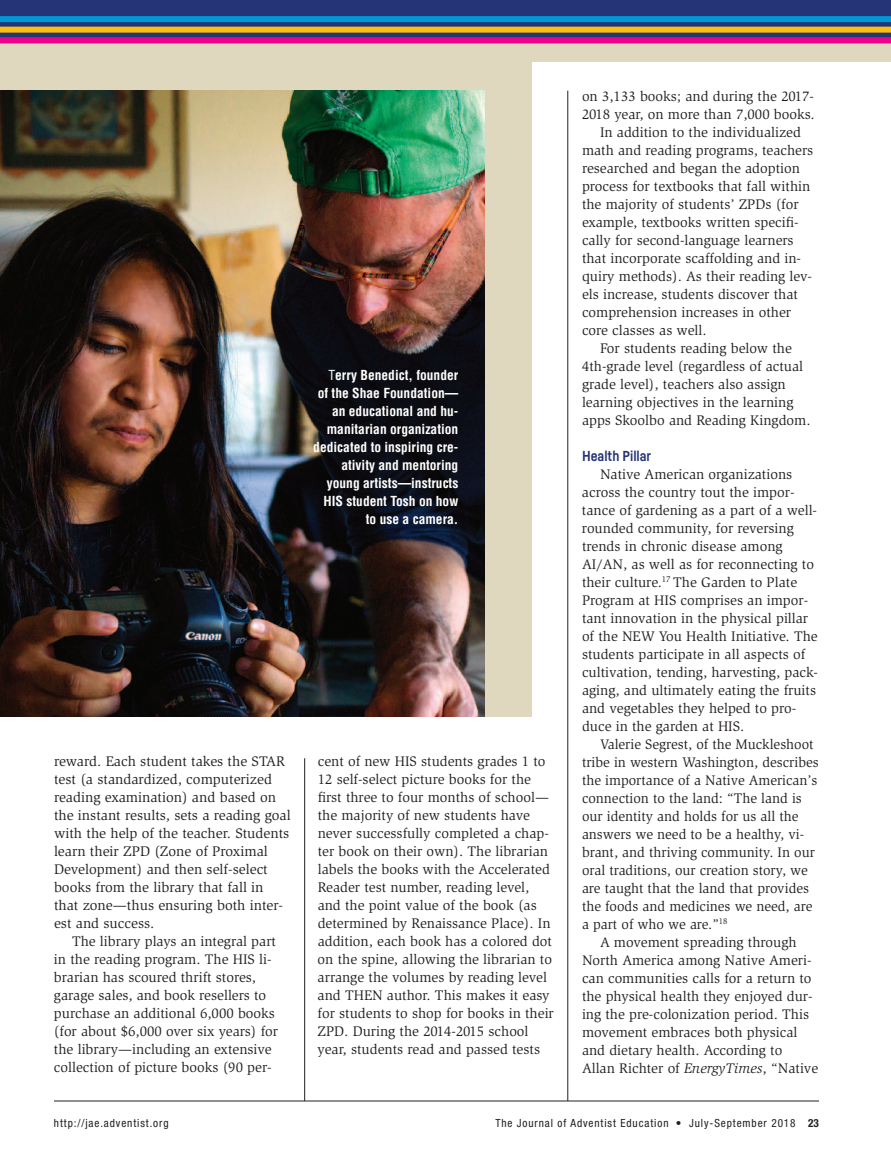
<style>
.page{position:relative;width:891px;height:1161px;background:#fff}
.page>*{position:absolute;margin:0;border:0;box-sizing:border-box;transform-origin:0 0}
.t1{font:14.25px/18px "Slimbach Std";color:#231f20}
.t2{font:700 14.25px "Fabrikat";color:#253477}
.t3{font:700 condensed 13.5px/18px "Helvetica";color:#fff;text-align:right}
.t4{font:condensed 11.25px "Helvetica Neue";letter-spacing:.08em;color:#231f20}
.t5{font:700 condensed 11.25px "Helvetica Neue";color:#231f20}
.s1{font-weight:400}
.s2{font-style:italic}
</style>
<div class="page">
<hr style="left:304px;top:758px;width:1px;height:343px;background:#231f20">
<hr style="left:568px;top:91px;width:1px;height:1010px;background:#231f20">
<hr style="left:54px;top:1101px;width:765px;height:1px;background:#231f20">
<div style="left:0;top:0;width:891px;height:49px;background:#253477"></div>
<div style="left:0;top:40px;width:891px;height:22px;background:#dfd8be"></div>
<div style="left:0;top:16px;width:891px;height:6px;background:#0099d8"></div>
<div style="left:0;top:27px;width:891px;height:6px;background:#fdbe12"></div>
<div style="left:0;top:37px;width:891px;height:6px;background:#ed028c"></div>
<div style="left:0;top:54px;width:531px;height:663px;background:#dfd8be"></div>
<img style="left:0;top:90px;width:485px;height:627px">
<p class="t3" style="left:313px;top:367px;width:147px"><span class="s1">T</span>erry Benedict, founder<br>of the Shae Foundation— an educational and hu&shy;manitarian organization dedicated to inspiring cre&shy;ativity and mentoring young artists—instructs<br>HIS student Tosh on how to use a camera.</p>
<p class="t1" style="left:54px;top:753px;width:238px">reward. Each student takes the STAR test (a standardized, computerized reading examination) and based on the instant results, sets a reading goal with the help of the teacher. Students learn their ZPD (Zone of Proximal Development) and then self-select books from the library that fall in that zone—thus ensuring both inter&shy;est and success.</p>
<p class="t1" style="left:54px;top:933px;width:226px;text-indent:18px">The library plays an integral part in the reading program. The HIS li&shy;brarian has scoured thrift stores, garage sales, and book resellers to purchase an additional 6,000 books (for about $6,000 over six years) for the library—including an extensive collection of picture books (90 per-</p>
<p class="t1" style="left:318px;top:754px;width:238px">cent of new HIS students grades 1 to 12 self-select picture books for the first three to four months of school— the majority of new students have never successfully completed a chap&shy;ter book on their own). The librarian labels the books with the Accelerated Reader test number, reading level, and the point value of the book (as determined by Renaissance Place). In addition, each book has a colored dot on the spine, allowing the librarian to arrange the volumes by reading level and THEN author. This makes it easy for students to shop for books in their ZPD. During the 2014-2015 school year, students read and passed tests</p>
<p class="t1" style="left:582px;top:88px;width:234px">on 3,133 books; and during the 2017-<br>2018 year, on more than 7,000 books.</p>
<p class="t1" style="left:582px;top:124px;width:233px;text-indent:18px">In addition to the individualized math and reading programs, teachers researched and began the adoption process for textbooks that fall within the majority of students’ ZPDs (for example, textbooks written specifi&shy;cally for second-language learners that incorporate scaffolding and in&shy;quiry methods). As their reading lev&shy;els increase, students discover that comprehension increases in other core classes as well.</p>
<p class="t1" style="left:582px;top:340px;width:230px;text-indent:18px">For students reading below the 4th-grade level (regardless of actual grade level), teachers also assign learning objectives in the learning apps Skoolbo and Reading Kingdom.</p>
<p class="t2" style="left:582px;top:451px;width:71px">Health Pillar</p>
<p class="t1" style="left:582px;top:466px;width:238px;text-indent:18px">Native American organizations across the country tout the impor&shy;tance of gardening as a part of a well&shy;rounded community, for reversing trends in chronic disease among AI/AN, as well as for reconnecting to their culture.<sup>17</sup> The Garden to Plate Program at HIS comprises an impor&shy;tant innovation in the physical pillar of the NEW You Health Initiative. The students participate in all aspects of cultivation, tending, harvesting, pack&shy;aging, and ultimately eating the fruits and vegetables they helped to pro&shy;duce in the garden at HIS.</p>
<p class="t1" style="left:582px;top:736px;width:238px;text-indent:18px">Valerie Segrest, of the Muckleshoot tribe in western Washington, describes the importance of a Native American’s connection to the land: “The land is our identity and holds for us all the answers we need to be a healthy, vi&shy;brant, and thriving community. In our oral traditions, our creation story, we are taught that the land that provides the foods and medicines we need, are a part of who we are.”<sup>18</sup></p>
<p class="t1" style="left:582px;top:934px;width:238px;text-indent:18px">A movement spreading through North America among Native Ameri&shy;can communities calls for a return to the physical health they enjoyed dur&shy;ing the pre-colonization period. This movement embraces both physical and dietary health. According to Allan Richter of <span class="s2">EnergyTimes</span>, “Native</p>
<p class="t4" style="left:54px;top:1119px;width:116px">http://jae.adventist.org</p>
<p class="t4" style="left:495px;top:1119px;width:302px">The Journal of Adventist Education • July-September 2018</p>
<p class="t5" style="left:808px;top:1119px;width:12px">23</p>
</div>
